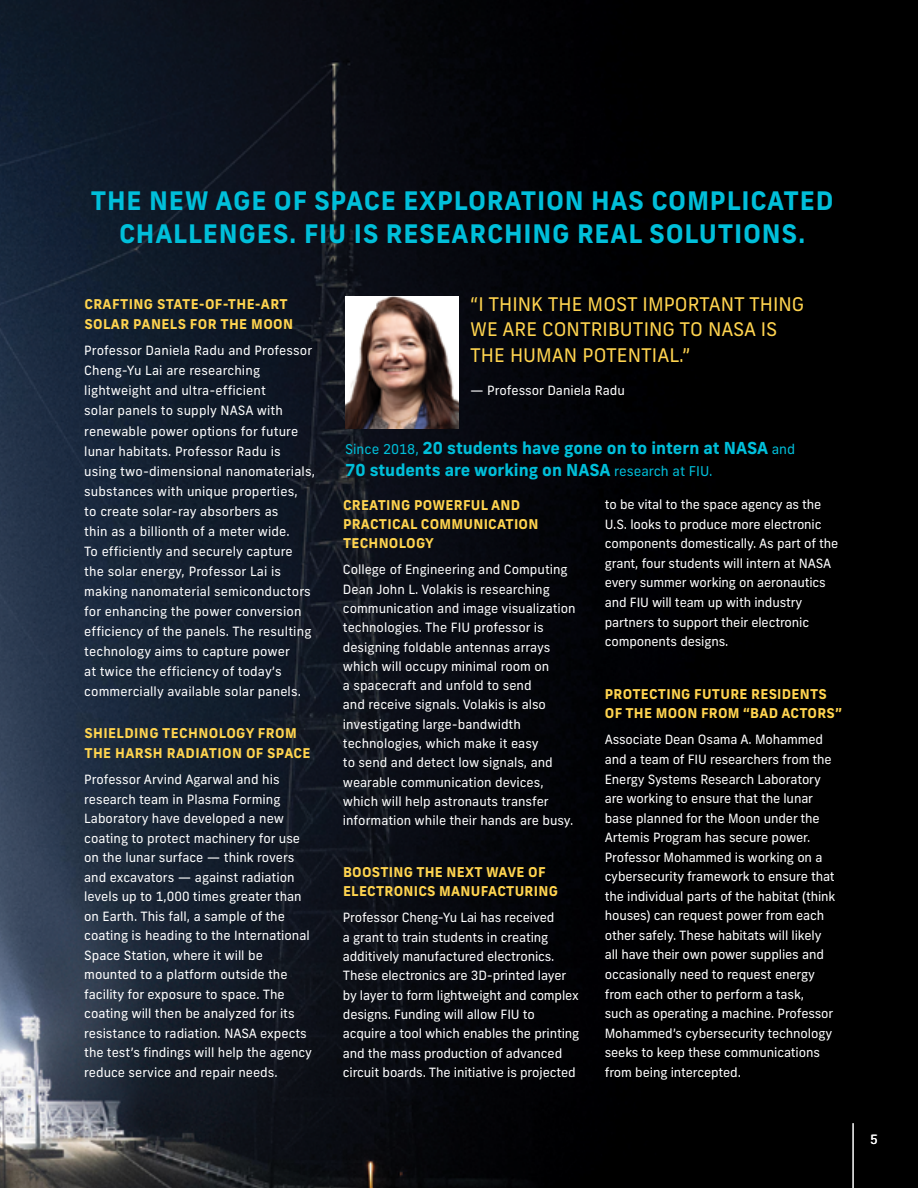
<style>
.page{position:relative;width:918px;height:1188px;background:#fff}
.page>*{position:absolute;margin:0;border:0;box-sizing:border-box;transform-origin:0 0}
.t1{font:700 25.5px/33px "New Frank";letter-spacing:.03em;color:#00bfda;text-align:center}
.t2{font:18.75px/25.5px "New Frank";color:#ffd44f}
.t3{font:700 16.5px/22.5px "New Frank";color:#00bfda}
.t4{font:700 13.5px/19.4px "New Frank";letter-spacing:.02em;color:#ffd44f}
.t5{font:12.75px/19.5px "New Frank";color:#fff}
.t6{font:italic 12.75px "New Frank";color:#fff}
.s1{font-weight:400;font-size:13.5px}
</style>
<div class="page">
<img style="left:0;top:0;width:918px;height:1188px">
<img style="left:345px;top:296px;width:114px;height:133px">
<hr style="left:853px;top:1123px;width:1px;height:65px;background:#fff">
<h1 class="t1" style="left:91px;top:184px;width:744px">THE NEW AGE OF SPACE EXPLORATION HAS COMPLICATED<br>CHALLENGES. FIU IS RESEARCHING REAL SOLUTIONS.</h1>
<p class="t4" style="left:84px;top:294px;width:210px;line-height:20px">CRAFTING STATE-OF-THE-ART<br>SOLAR PANELS FOR THE MOON</p>
<p class="t5" style="left:84px;top:341px;width:232px;line-height:20.1px">Professor Daniela Radu and Professor Cheng-Yu Lai are researching lightweight and ultra-efficient<br>solar panels to supply NASA with renewable power options for future lunar habitats. Professor Radu is using two-dimensional nanomaterials, substances with unique properties,<br>to create solar-ray absorbers as<br>thin as a billionth of a meter wide.<br>To efficiently and securely capture the solar energy, Professor Lai is making nanomaterial semiconductors for enhancing the power conversion efficiency of the panels. The resulting technology aims to capture power<br>at twice the efficiency of today’s commercially available solar panels.</p>
<p class="t4" style="left:84px;top:724px;width:228px">SHIELDING TECHNOLOGY FROM<br>THE HARSH RADIATION OF SPACE</p>
<p class="t5" style="left:84px;top:770px;width:229px">Professor Arvind Agarwal and his research team in Plasma Forming Laboratory have developed a new coating to protect machinery for use on the lunar surface — think rovers and excavators — against radiation levels up to 1,000 times greater than on Earth. This fall, a sample of the coating is heading to the International Space Station, where it will be mounted to a platform outside the facility for exposure to space. The coating will then be analyzed for its resistance to radiation. NASA expects the test’s findings will help the agency reduce service and repair needs.</p>
<h2 class="t2" style="left:470px;top:291px;width:336px">“I THINK THE MOST IMPORTANT THING<br>WE ARE CONTRIBUTING TO NASA IS<br>THE HUMAN POTENTIAL.”</h2>
<p class="t5" style="left:470px;top:380px;width:156px">— Professor Daniela Radu</p>
<p class="t3" style="left:345px;top:436px;width:452px"><span class="s1">Since 2018,</span> 20 students have gone on to intern at NASA <span class="s1">and<br></span>70 students are working on NASA <span class="s1">research at FIU.</span></p>
<p class="t4" style="left:343px;top:495px;width:197px">CREATING POWERFUL AND<br>PRACTICAL COMMUNICATION<br>TECHNOLOGY</p>
<p class="t5" style="left:343px;top:560px;width:234px">College of Engineering and Computing Dean John L. Volakis is researching communication and image visualization technologies. The FIU professor is designing foldable antennas arrays which will occupy minimal room on<br>a spacecraft and unfold to send<br>and receive signals. Volakis is also investigating large-bandwidth technologies, which make it easy<br>to send and detect low signals, and wearable communication devices, which will help astronauts transfer information while their hands are busy.</p>
<p class="t4" style="left:343px;top:862px;width:216px">BOOSTING THE NEXT WAVE OF<br>ELECTRONICS MANUFACTURING</p>
<p class="t5" style="left:343px;top:908px;width:238px">Professor Cheng-Yu Lai has received<br>a grant to train students in creating additively manufactured electronics.<br>These electronics are 3D-printed layer by layer to form lightweight and complex designs. Funding will allow FIU to acquire a tool which enables the printing and the mass production of advanced circuit boards. The initiative is projected</p>
<p class="t5" style="left:605px;top:495px;width:235px">to be vital to the space agency as the U.S. looks to produce more electronic components domestically. As part of the grant, four students will intern at NASA every summer working on aeronautics and FIU will team up with industry partners to support their electronic components designs.</p>
<p class="t4" style="left:605px;top:684px;width:239px">PROTECTING FUTURE RESIDENTS<br>OF THE MOON FROM “BAD ACTORS”</p>
<p class="t5" style="left:605px;top:730px;width:232px">Associate Dean Osama A. Mohammed and a team of FIU researchers from the Energy Systems Research Laboratory are working to ensure that the lunar base planned for the Moon under the Artemis Program has secure power.<br>Professor Mohammed is working on a cybersecurity framework to ensure that the individual parts of the habitat (think houses) can request power from each other safely. These habitats will likely all have their own power supplies and occasionally need to request energy from each other to perform a task,<br>such as operating a machine. Professor Mohammed’s cybersecurity technology seeks to keep these communications from being intercepted.</p>
<p class="t6" style="left:870px;top:1131px;width:9px">5</p>
</div>
